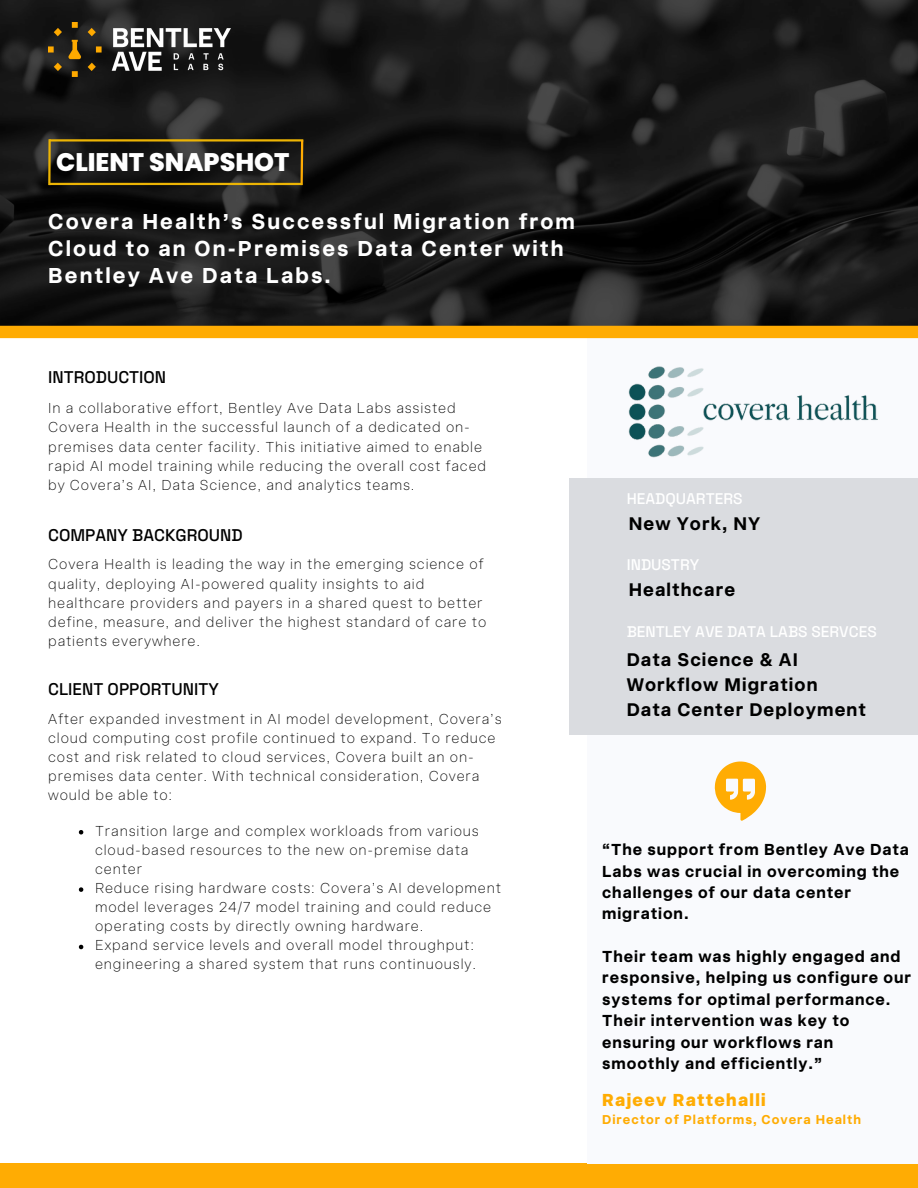
<style>
.page{position:relative;width:918px;height:1188px;background:#fff}
.page>*{position:absolute;margin:0;border:0;box-sizing:border-box;transform-origin:0 0}
.t1{font:800 25.35px "Poppins";color:#fff}
.t2{font:700 21.3px/27px "Innovator Grotesk";letter-spacing:.1em;color:#fff}
.t3{font:700 18px/24.8px "Innovator Grotesk";letter-spacing:.06em;color:#000}
.t4{font:800 17.1px "Innovator Grotesk";letter-spacing:.08em;color:#ffac03}
.t5{font:500 16.95px "Space Grotesk";color:#000}
.t6{font:700 15.75px/21.3px "Innovator Grotesk";letter-spacing:.06em;color:#000}
.t7{font:500 15.45px "Space Grotesk";color:#fff}
.t8{font:200 14.25px/19.2px "Innovator Grotesk";letter-spacing:.06em;color:#000}
.t9{font:700 12.6px "Innovator Grotesk";letter-spacing:.08em;color:#ffac03}
</style>
<div class="page">
<svg style="left:0;top:0;width:918px;height:326px;background:#191919"></svg>
<div style="left:0;top:1163px;width:918px;height:25px;background:#ffac03"></div>
<hr style="left:49px;top:139px;width:254px;height:3px;background:#ecb404">
<svg style="left:299px;top:138px;width:5px;height:49px"></svg>
<hr style="left:49px;top:183px;width:253px;height:2px;background:#ecb404">
<hr style="left:48px;top:139px;width:3px;height:46px;background:#ecb404">
<div style="left:588px;top:332px;width:330px;height:831px;background:#f9fafd"></div>
<svg style="left:715px;top:762px;width:51px;height:59px"></svg>
<div style="left:0;top:326px;width:918px;height:12px;background:#ffac03"></div>
<div style="left:569px;top:478px;width:349px;height:257px;background:#dadce0"></div>
<img style="left:628px;top:366px;width:250px;height:91px">
<img style="left:48px;top:23px;width:182px;height:54px">
<svg style="left:79px;top:830px;width:4px;height:4px"></svg>
<svg style="left:79px;top:887px;width:4px;height:5px"></svg>
<svg style="left:79px;top:945px;width:4px;height:4px"></svg>
<p class="t1" style="left:56px;top:145px;width:235px">CLIENT SNAPSHOT</p>
<h6 class="t2" style="left:48px;top:208px;width:528px">Covera Health’s Successful Migration from<br>Cloud to an On-Premises Data Center with<br>Bentley Ave Data Labs.</h6>
<h1 class="t5" style="left:48px;top:367px;width:120px">INTRODUCTION</h1>
<p class="t8" style="left:48px;top:399px;width:439px">In a collaborative effort, Bentley Ave Data Labs assisted Covera Health in the successful launch of a dedicated on&shy;premises data center facility. This initiative aimed to enable rapid AI model training while reducing the overall cost faced by Covera’s AI, Data Science, and analytics teams.</p>
<h6 class="t5" style="left:48px;top:524px;width:196px">COMPANY BACKGROUND</h6>
<p class="t8" style="left:48px;top:555px;width:440px">Covera Health is leading the way in the emerging science of quality, deploying AI-powered quality insights to aid healthcare providers and payers in a shared quest to better define, measure, and deliver the highest standard of care to patients everywhere.</p>
<h5 class="t5" style="left:48px;top:679px;width:172px">CLIENT OPPORTUNITY</h5>
<h4 class="t8" style="left:48px;top:709px;width:455px">After expanded investment in AI model development, Covera’s cloud computing cost profile continued to expand. To reduce cost and risk related to cloud services, Covera built an on&shy;premises data center. With technical consideration, Covera would be able to:</h4>
<h2 class="t8" style="left:95px;top:821px;width:385px">Transition large and complex workloads from various cloud-based resources to the new on-premise data center</h2>
<p class="t8" style="left:95px;top:878px;width:407px">Reduce rising hardware costs: Covera’s AI development model leverages 24/7 model training and could reduce operating costs by directly owning hardware.</p>
<p class="t8" style="left:95px;top:936px;width:382px">Expand service levels and overall model throughput: engineering a shared system that runs continuously.</p>
<p class="t7" style="left:627px;top:489px;width:117px">HEADQUARTERS</p>
<h4 class="t3" style="left:629px;top:511px;width:133px">New York, NY</h4>
<h5 class="t7" style="left:627px;top:555px;width:74px">INDUSTRY</h5>
<h4 class="t3" style="left:629px;top:577px;width:108px">Healthcare</h4>
<p class="t7" style="left:627px;top:621px;width:252px">BENTLEY AVE DATA LABS SERVCES</p>
<h3 class="t3" style="left:627px;top:648px;width:241px">Data Science &amp; AI<br>Workflow Migration<br>Data Center Deployment</h3>
<p class="t6" style="left:602px;top:839px;width:308px">“The support from Bentley Ave Data<br>Labs was crucial in overcoming the challenges of our data center migration.</p>
<p class="t6" style="left:602px;top:946px;width:310px">Their team was highly engaged and responsive, helping us configure our systems for optimal performance.<br>Their intervention was key to ensuring our workflows ran smoothly and efficiently.”</p>
<p class="t4" style="left:602px;top:1090px;width:165px">Rajeev Rattehalli</p>
<p class="t9" style="left:602px;top:1112px;width:260px">Director of Platforms, Covera Health</p>
</div>
